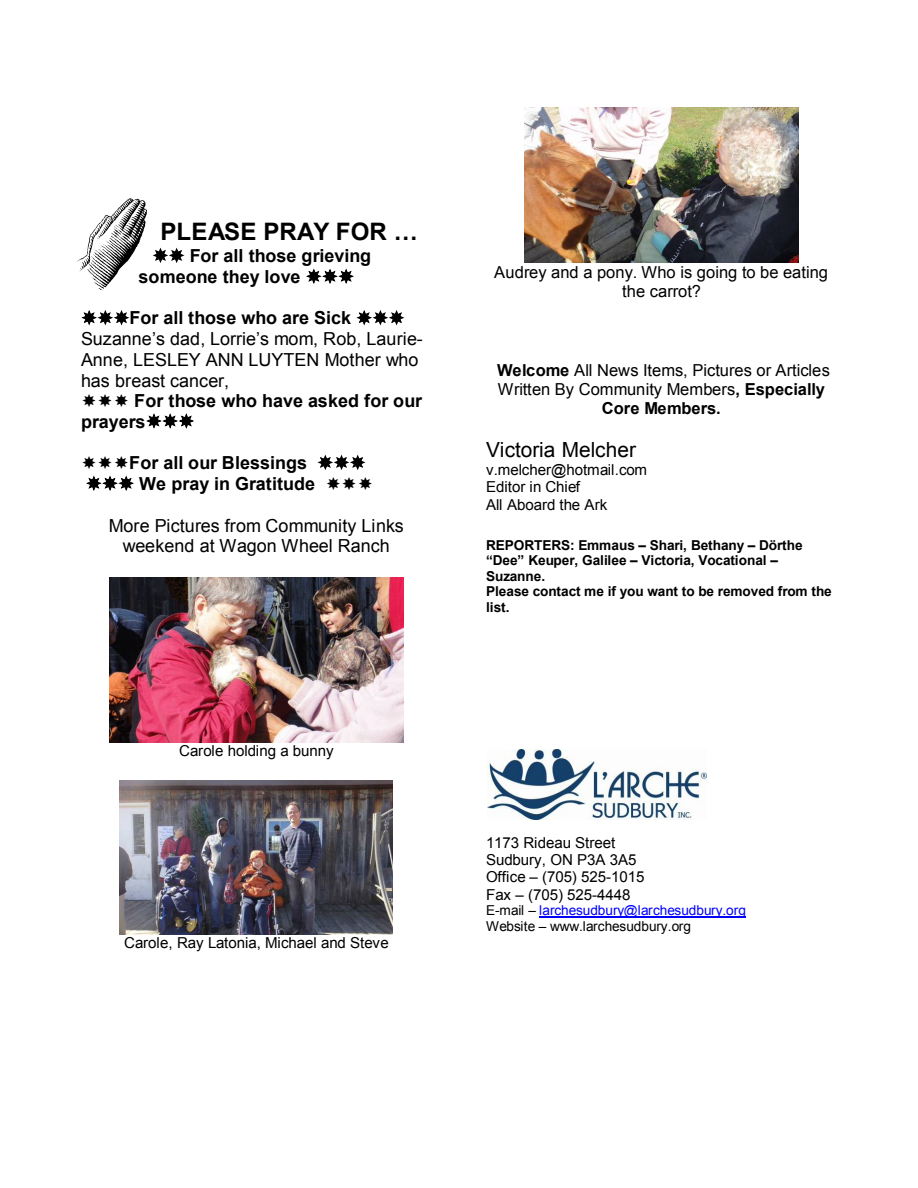
<style>
.page{position:relative;width:918px;height:1188px;background:#fff}
.page>*{position:absolute;margin:0;border:0;box-sizing:border-box;transform-origin:0 0}
.t1{font:700 24px "Arial";color:#000}
.t2{font:20.85px "Arial";color:#000}
.t3{font:18px/20.7px "Arial";color:#000}
.t4{font:700 18px/20.9px "Arial";color:#000}
.t5{font:16.5px/19px "Arial";color:#000;text-align:center}
.t6{font:15.15px/17.2px "Arial";letter-spacing:-.005em;color:#000}
.t7{font:700 13.65px/15.6px "Arial";letter-spacing:-.005em;color:#000}
.t8{font:13.65px/15.5px "Arial";letter-spacing:-.005em;color:#000}
.s1{font-weight:700}
.s2{color:#00f}
</style>
<div class="page">
<svg style="left:77px;top:198px;width:70px;height:93px"></svg>
<hr style="left:539px;top:917px;width:207px;height:1px;background:#00f">
<img style="left:109px;top:577px;width:294px;height:166px">
<img style="left:120px;top:780px;width:273px;height:154px">
<img style="left:525px;top:108px;width:273px;height:154px">
<img style="left:488px;top:750px;width:219px;height:70px">
<h1 class="t1" style="left:161px;top:218px;width:259px">PLEASE PRAY FOR …</h1>
<p class="t4" style="left:139px;top:245px;width:234px;text-indent:51px">For all those grieving someone they love</p>
<p class="t4" style="left:130px;top:308px;width:223px">For all those who are Sick</p>
<p class="t3" style="left:81px;top:329px;width:343px">Suzanne’s dad, Lorrie’s mom, Rob, Laurie-<br>Anne, LESLEY ANN LUYTEN Mother who has breast cancer,</p>
<p class="t4" style="left:81px;top:391px;width:343px;text-indent:53px">For those who have asked for our prayers</p>
<p class="t4" style="left:129px;top:452px;width:187px;text-align:center">For all our Blessings<br>We pray in Gratitude</p>
<p class="t3" style="left:109px;top:515px;width:297px;text-align:center">More Pictures from Community Links weekend at Wagon Wheel Ranch</p>
<p class="t6" style="left:179px;top:742px;width:156px">Carole holding a bunny</p>
<p class="t6" style="left:124px;top:934px;width:266px">Carole, Ray Latonia, Michael and Steve</p>
<p class="t5" style="left:494px;top:263px;width:335px">Audrey and a pony. Who is going to be eating the carrot?</p>
<p class="t5" style="left:497px;top:361px;width:334px"><span class="s1">Welcome</span> All News Items, Pictures or Articles<br>Written By Community Members<span class="s1">, Especially<br>Core Members.</span></p>
<h2 class="t2" style="left:486px;top:438px;width:152px">Victoria Melcher</h2>
<p class="t6" style="left:486px;top:461px;width:163px">v.melcher@hotmail.com<br>Editor in Chief<br>All Aboard the Ark</p>
<p class="t7" style="left:486px;top:537px;width:347px">REPORTERS: Emmaus – Shari, Bethany – Dörthe “Dee” Keuper, Galilee – Victoria, Vocational –<br>Suzanne.<br>Please contact me if you want to be removed from the list.</p>
<p class="t6" style="left:486px;top:834px;width:160px">1173 Rideau Street<br>Sudbury, ON P3A 3A5<br>Office – (705) 525-1015<br>Fax – (705) 525-4448</p>
<p class="t8" style="left:486px;top:903px;width:262px">E-mail – <span class="s2">larchesudbury@larchesudbury.org<br></span>Website – www.larchesudbury.org</p>
</div>
